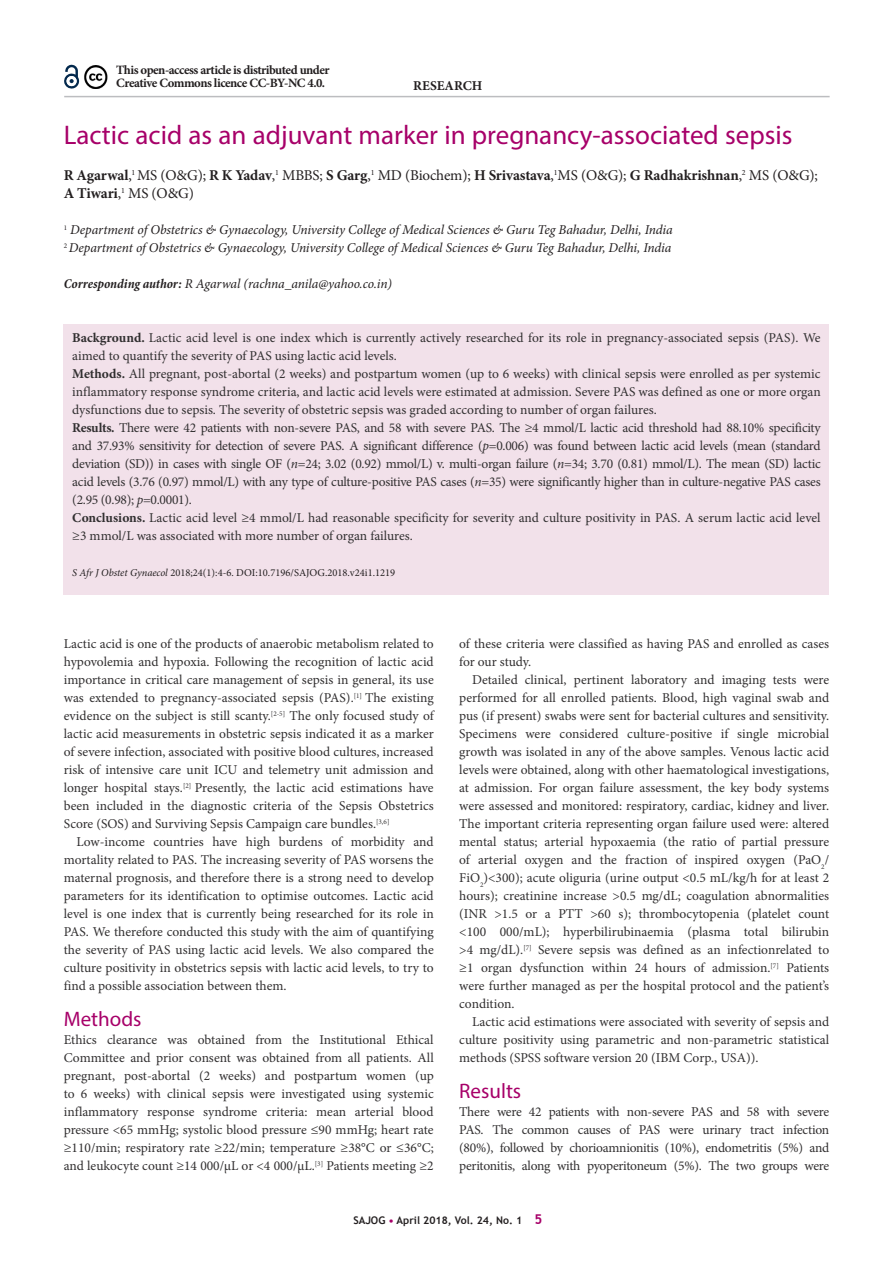
<style>
.page{position:relative;width:893px;height:1263px;background:#fff}
.page>*{position:absolute;margin:0;border:0;box-sizing:border-box;transform-origin:0 0}
.A_HEAD{font:27px "Myriad Pro";color:#a70169}
.B_HEAD{font:21px "Myriad Pro";color:#a70169}
.AUTHORS_NAME{font:15px/18px "Minion Pro";letter-spacing:-.01em;color:#231f20}
.BODY_TEXT{font:13.5px/18px "Minion Pro";letter-spacing:-.005em;color:#312f30;text-align:justify}
.BODY_TEXT_INDENT{font:13.5px/18px "Minion Pro";color:#312f30;text-align:justify}
.AUTHOR_DETAILS{font:italic 13.5px "Minion Pro";letter-spacing:-.005em;color:#231f20}
.CORRESPONDING_AUTHOR{font:italic 13.5px "Minion Pro";letter-spacing:-.005em;color:#231f20}
.t1{font:700 13.5px "Minion Pro";color:#231f20}
.BODY_TEXT_1ST_PARAGR{font:700 12.75px/13.5px "Minion Pro";letter-spacing:-.04em;color:#231f20}
.CITELINE{font:10.5px "Minion Pro";color:#231f20}
.t2{font:700 10.5px "Trebuchet MS";color:#231f20}
.s1{font-weight:700}
.s2{font-weight:700;font-stretch:condensed}
.s3{font-style:italic}
.s4{color:#2e2a2b}
.s5{color:#a70169}
.s6{font-size:13.5px;color:#a70169}
</style>
<div class="page">
<hr style="left:64px;top:96px;width:766px;height:1px;background:#bcbdc0">
<div style="left:64px;top:324px;width:765px;height:270px;background:#f2e1ea"></div>
<svg style="left:64px;top:64px;width:16px;height:25px"></svg>
<img style="left:84px;top:65px;width:24px;height:23px">
<p class="BODY_TEXT_1ST_PARAGR" style="left:116px;top:63px;width:215px">This open-access article is distributed under<br>Creative Commons licence CC-BY-NC 4.0.</p>
<p class="t1" style="left:413px;top:76px;width:71px">RESEARCH</p>
<h1 class="A_HEAD" style="left:64px;top:118px;width:730px">Lactic acid as an adjuvant marker in pregnancy-associated sepsis</h1>
<p class="AUTHORS_NAME" style="left:64px;top:166px;width:756px"><span class="s1">R Agarwal</span>,<sup>1</sup> MS (O&amp;G); <span class="s1">R K Yadav</span>,<sup>1</sup> MBBS; <span class="s1">S Garg</span>,<sup>1</sup> MD (Biochem); <span class="s1">H Srivastava</span>,<sup>1</sup>MS (O&amp;G); <span class="s1">G Radhakrishnan</span>,<sup>2</sup> MS (O&amp;G);<br><span class="s1">A Tiwari</span>,<sup>1</sup> MS (O&amp;G)</p>
<p class="AUTHOR_DETAILS" style="left:64px;top:220px;width:611px"><sup>1</sup> Department of Obstetrics &amp; Gynaecology, University College of Medical Sciences &amp; Guru Teg Bahadur, Delhi, India</p>
<p class="AUTHOR_DETAILS" style="left:64px;top:238px;width:609px"><sup>2</sup> Department of Obstetrics &amp; Gynaecology, University College of Medical Sciences &amp; Guru Teg Bahadur, Delhi, India</p>
<p class="CORRESPONDING_AUTHOR" style="left:64px;top:274px;width:330px"><span class="s2">Corresponding author:</span> R Agarwal (rachna_anila@yahoo.co.in)</p>
<p class="BODY_TEXT" style="left:72px;top:329px;width:750px"><span class="s1">Background.</span> Lactic acid level is one index which is currently actively researched for its role in pregnancy-associated sepsis (PAS). We aimed to quantify the severity of PAS using lactic acid levels.</p>
<p class="BODY_TEXT" style="left:72px;top:365px;width:750px"><span class="s1">Methods.</span> All pregnant, post-abortal (2 weeks) and postpartum women (up to 6 weeks) with clinical sepsis were enrolled as per systemic inflammatory response syndrome criteria, and lactic acid levels were estimated at admission. Severe PAS was defined as one or more organ dysfunctions due to sepsis. The severity of obstetric sepsis was graded according to number of organ failures.</p>
<p class="BODY_TEXT" style="left:72px;top:419px;width:750px"><span class="s1">Results.</span> There were 42 patients with non-severe PAS, and 58 with severe PAS. The ≥4 mmol/L lactic acid threshold had 88.10% specificity and 37.93% sensitivity for detection of severe PAS. A significant difference (<span class="s3">p</span>=0.006) was found between lactic acid levels (mean (standard deviation (SD)) in cases with single OF (<span class="s3">n</span>=24; 3.02 (0.92) mmol/L) v. multi-organ failure (<span class="s3">n</span>=34; 3.70 (0.81) mmol/L). The mean (SD) lactic acid levels (3.76 (0.97) mmol/L) with any type of culture-positive PAS cases (<span class="s3">n</span>=35) were significantly higher than in culture-negative PAS cases (2.95 (0.98); <span class="s3">p</span>=0.0001).</p>
<p class="BODY_TEXT" style="left:72px;top:509px;width:750px"><span class="s1">Conclusions.</span> Lactic acid level ≥4 mmol/L had reasonable specificity for severity and culture positivity in PAS. A serum lactic acid level ≥3 mmol/L was associated with more number of organ failures.</p>
<p class="CITELINE" style="left:72px;top:566px;width:324px"><span class="s3">S Afr J Obstet Gynaecol</span> 2018;24(1):4-6. DOI:10.7196/SAJOG.2018.v24i1.1219</p>
<p class="BODY_TEXT" style="left:64px;top:635px;width:371px">Lactic acid is one of the <span class="s4">p</span>roducts of anaerobic metabolism related to hypovolemia and hypoxia. Following the recognition of lactic acid importance in critical care management of sepsis in general, its use was extended to pregnancy-associated sepsis (PAS).<sup>[1]</sup> The existing evidence on the subject is still scanty.<sup>[2-5]</sup> The only focused study of lactic acid measurements in obstetric sepsis indicated it as a marker of severe infection, associated with positive blood cultures, increased risk of intensive care unit ICU and telemetry unit admission and longer hospital stays.<sup>[2]</sup> Presently, the lactic acid estimations have been included in the diagnostic criteria of the Sepsis Obstetrics Score (SOS) and Surviving Sepsis Campaign care bundles.<sup>[3,6]</sup></p>
<p class="BODY_TEXT_INDENT" style="left:64px;top:833px;width:371px;text-indent:13px">Low-income countries have high burdens of morbidity and mortality related to PAS. The increasing severity of PAS worsens the maternal prognosis, and therefore there is a strong need to develop parameters for its identification to optimise outcomes. Lactic acid level is one index that is currently being researched for its role in PAS. We therefore conducted this study with the aim of quantifying the severity of PAS using lactic acid levels. We also compared the culture positivity in obstetrics sepsis with lactic acid levels, to try to find a possible association between them.</p>
<h2 class="B_HEAD" style="left:64px;top:1006px;width:79px">Methods</h2>
<p class="BODY_TEXT" style="left:64px;top:1031px;width:371px">Ethics clearance was obtained from the Institutional Ethical Committee and prior consent was obtained from all patients. All pregnant, post-abortal (2 weeks) and postpartum women (up to 6 weeks) with clinical sepsis were investigated using systemic inflammatory response syndrome criteria: mean arterial blood pressure &lt;65 mmHg; systolic blood pressure ≤90 mmHg; heart rate ≥110/min; respiratory rate ≥22/min; temperature ≥38°C or ≤36°C; and leukocyte count ≥14 000/µL or &lt;4 000/µL.<sup>[3]</sup> Patients meeting ≥2</p>
<p class="BODY_TEXT" style="left:459px;top:635px;width:371px">of these criteria were classified as having PAS and enrolled as cases for our study.</p>
<p class="BODY_TEXT_INDENT" style="left:459px;top:671px;width:371px;text-indent:13px">Detailed clinical, pertinent laboratory and imaging tests were performed for all enrolled patients. Blood, high vaginal swab and pus (if present) swabs were sent for bacterial cultures and sensitivity.<br>Specimens were considered culture-positive if single microbial growth was isolated in any of the above samples. Venous lactic acid levels were obtained, along with other haematological investigations, at admission. For organ failure assessment, the key body systems were assessed and monitored: respiratory, cardiac, kidney and liver.<br>The important criteria representing organ failure used were: altered mental status; arterial hypoxaemia (the ratio of partial pressure of arterial oxygen and the fraction of inspired oxygen (PaO<sub>2</sub>/ FiO<sub>2</sub>)&lt;300); acute oliguria (urine output &lt;0.5 mL/kg/h for at least 2 hours); creatinine increase &gt;0.5 mg/dL; coagulation abnormalities (INR &gt;1.5 or a PTT &gt;60 s); thrombocytopenia (platelet count &lt;100 000/mL); hyperbilirubinaemia (plasma total bilirubin &gt;4 mg/dL).<sup>[7]</sup> Severe sepsis was defined as an infectionrelated to ≥1 organ dysfunction within 24 hours of admission.<sup>[7]</sup> Patients were further managed as per the hospital protocol and the patient’s condition.</p>
<p class="BODY_TEXT_INDENT" style="left:459px;top:1013px;width:371px;text-indent:13px">Lactic acid estimations were associated with severity of sepsis and culture positivity using parametric and non-parametric statistical methods (SPSS software version 20 (IBM Corp., USA)).</p>
<h2 class="B_HEAD" style="left:459px;top:1078px;width:64px">Results</h2>
<p class="BODY_TEXT" style="left:459px;top:1103px;width:371px">There were 42 patients with non-severe PAS and 58 with severe PAS. The common causes of PAS were urinary tract infection (80%), followed by chorioamnionitis (10%), endometritis (5%) and peritonitis, along with pyoperitoneum (5%). The two groups were</p>
<p class="t2" style="left:353px;top:1214px;width:190px">SAJOG <span class="s5">•</span> April 2018, Vol. 24, No. 1 <span class="s6">5</span></p>
</div>
